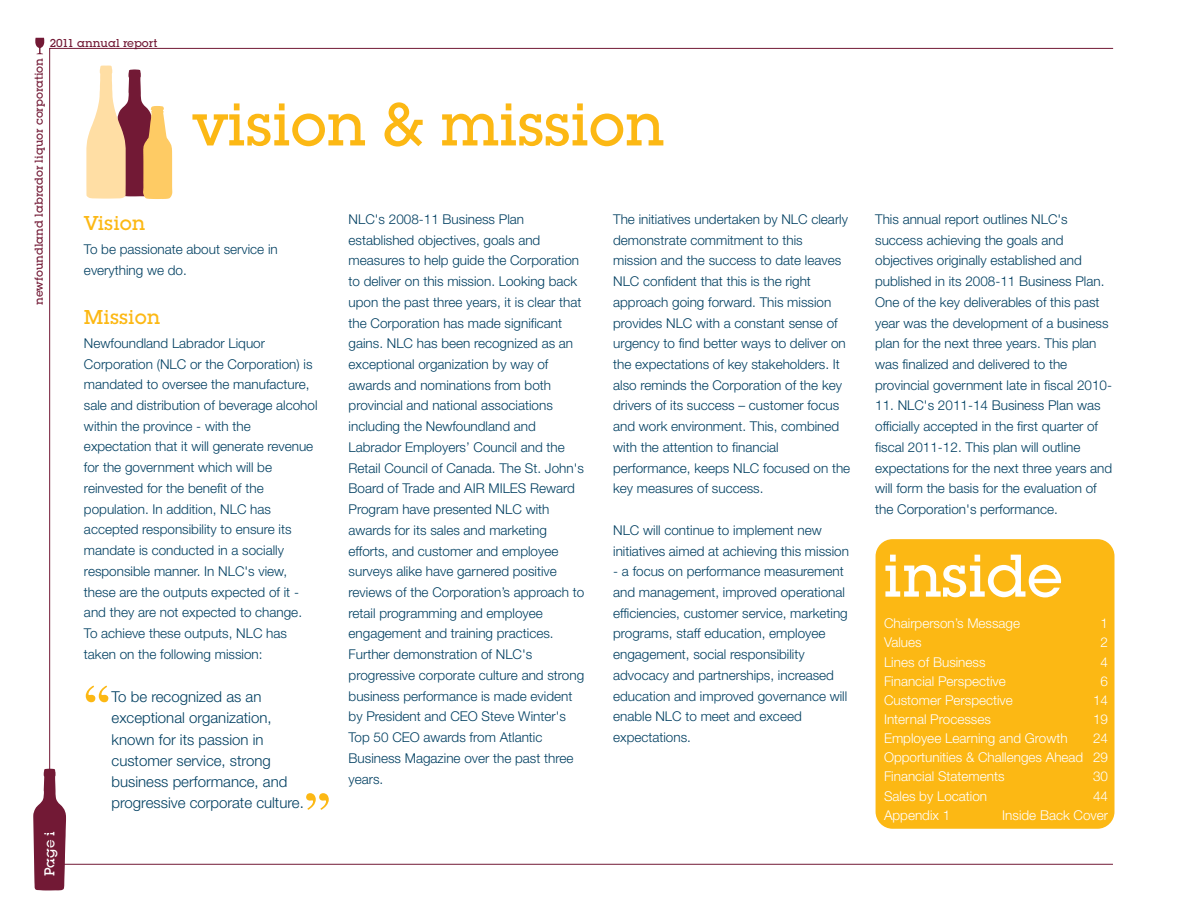
<style>
.page{position:relative;width:1188px;height:918px;background:#fff}
.page>*{position:absolute;margin:0;border:0;box-sizing:border-box;transform-origin:0 0}
.t1{font:500 63px "Lubalin Gra Itc TEE";letter-spacing:-2.165em;color:#fcb814}
.t2{font:500 63px "Lubalin Gra Itc TEE";letter-spacing:-2.165em;color:#fff}
.t3{font:500 21px "Lubalin Gra Itc TEE";letter-spacing:-2.155em;color:#fcb814}
.t4{font:300 15px/21.3px "Helvetica Neue";color:#003f61}
.t5{font:500 15px "Lubalin Gra Itc TEE";letter-spacing:-3.075em;color:#fff}
.t6{font:300 13.5px/20.7px "Helvetica Neue";color:#003f61}
.t7{font:300 13.5px/19.2px "Helvetica Neue";color:#fff;text-align:justify}
.t8{font:500 12px "Lubalin Gra Itc TEE";letter-spacing:-2.88em;color:#721935}
</style>
<div class="page">
<div style="left:876px;top:539px;width:239px;height:290px;background:#fcb814;border-radius:17px"></div>
<svg style="left:86px;top:686px;width:22px;height:16px"></svg>
<svg style="left:306px;top:793px;width:23px;height:17px"></svg>
<svg style="left:35px;top:38px;width:10px;height:16px"></svg>
<svg style="left:33px;top:769px;width:33px;height:121px"></svg>
<svg style="left:86px;top:65px;width:86px;height:134px"></svg>
<p class="t8" style="left:50px;top:38px;width:135px">2011annualreport</p>
<p class="t8" style="left:34px;top:305px;width:287px;rotate:-90deg">newfoundlandlabradorliquorcorporation</p>
<p class="t5" style="left:43px;top:876px;width:81px;rotate:-90deg">Pagei</p>
<h1 class="t1" style="left:193px;top:98px;width:674px">vision&amp;mission</h1>
<h2 class="t3" style="left:84px;top:214px;width:130px">Vision</h2>
<p class="t6" style="left:84px;top:238px;width:195px">To be passionate about service in everything we do.</p>
<h2 class="t3" style="left:84px;top:308px;width:145px">Mission</h2>
<p class="t6" style="left:84px;top:332px;width:235px">Newfoundland Labrador Liquor Corporation (NLC or the Corporation) is mandated to oversee the manufacture, sale and distribution of beverage alcohol within the province - with the expectation that it will generate revenue for the government which will be reinvested for the benefit of the population. In addition, NLC has accepted responsibility to ensure its mandate is conducted in a socially responsible manner. In NLC's view, these are the outputs expected of it - and they are not expected to change.<br>To achieve these outputs, NLC has taken on the following mission:</p>
<p class="t4" style="left:112px;top:686px;width:194px">To be recognized as an exceptional organization, known for its passion in customer service, strong business performance, and progressive corporate culture.</p>
<p class="t6" style="left:349px;top:208px;width:237px">NLC's 2008-11 Business Plan established objectives, goals and measures to help guide the Corporation to deliver on this mission. Looking back upon the past three years, it is clear that the Corporation has made significant gains. NLC has been recognized as an exceptional organization by way of awards and nominations from both provincial and national associations including the Newfoundland and Labrador Employers’ Council and the Retail Council of Canada. The St. John's Board of Trade and AIR MILES Reward Program have presented NLC with awards for its sales and marketing efforts, and customer and employee surveys alike have garnered positive reviews of the Corporation’s approach to retail programming and employee engagement and training practices.<br>Further demonstration of NLC's progressive corporate culture and strong business performance is made evident by President and CEO Steve Winter's Top 50 CEO awards from Atlantic Business Magazine over the past three years.</p>
<p class="t6" style="left:613px;top:208px;width:239px">The initiatives undertaken by NLC clearly demonstrate commitment to this<br>mission and the success to date leaves NLC confident that this is the right approach going forward. This mission provides NLC with a constant sense of urgency to find better ways to deliver on the expectations of key stakeholders. It also reminds the Corporation of the key drivers of its success – customer focus and work environment. This, combined with the attention to financial performance, keeps NLC focused on the key measures of success.</p>
<p class="t6" style="left:613px;top:519px;width:237px">NLC will continue to implement new initiatives aimed at achieving this mission</p>
<p class="t6" style="left:613px;top:561px;width:236px">- a focus on performance measurement and management, improved operational efficiencies, customer service, marketing programs, staff education, employee engagement, social responsibility advocacy and partnerships, increased education and improved governance will enable NLC to meet and exceed expectations.</p>
<p class="t6" style="left:875px;top:208px;width:238px">This annual report outlines NLC's success achieving the goals and objectives originally established and published in its 2008-11 Business Plan.<br>One of the key deliverables of this past year was the development of a business plan for the next three years. This plan was finalized and delivered to the provincial government late in fiscal 2010-</p>
<p class="t6" style="left:875px;top:395px;width:239px">11. NLC's 2011-14 Business Plan was officially accepted in the first quarter of fiscal 2011-12. This plan will outline expectations for the next three years and will form the basis for the evaluation of the Corporation's performance.</p>
<h1 class="t2" style="left:883px;top:549px;width:361px">inside</h1>
<p class="t7" style="left:884px;top:614px;width:138px">Chairperson’s Message</p>
<p class="t7" style="left:1101px;top:614px;width:9px">1</p>
<p class="t7" style="left:884px;top:633px;width:39px">Values</p>
<p class="t7" style="left:1101px;top:633px;width:9px">2</p>
<p class="t7" style="left:884px;top:652px;width:103px">Lines of Business</p>
<p class="t7" style="left:1101px;top:652px;width:9px">4</p>
<p class="t7" style="left:884px;top:671px;width:123px">Financial Perspective</p>
<p class="t7" style="left:1101px;top:671px;width:9px">6</p>
<p class="t7" style="left:884px;top:690px;width:130px">Customer Perspective</p>
<p class="t7" style="left:1093px;top:690px;width:17px">14</p>
<p class="t7" style="left:884px;top:709px;width:108px">Internal Processes</p>
<p class="t7" style="left:1093px;top:709px;width:17px">19</p>
<p class="t7" style="left:884px;top:728px;width:185px">Employee Learning and Growth</p>
<p class="t7" style="left:884px;top:728px;width:226px;text-indent:209px">24<br>Opportunities &amp; Challenges Ahead 29<br>Financial Statements</p>
<p class="t7" style="left:1093px;top:767px;width:17px">30</p>
<p class="t7" style="left:884px;top:786px;width:105px">Sales by Location</p>
<p class="t7" style="left:1093px;top:786px;width:17px">44</p>
<p class="t7" style="left:884px;top:805px;width:68px">Appendix 1</p>
<p class="t7" style="left:1002px;top:805px;width:107px">Inside Back Cover</p>
</div>
